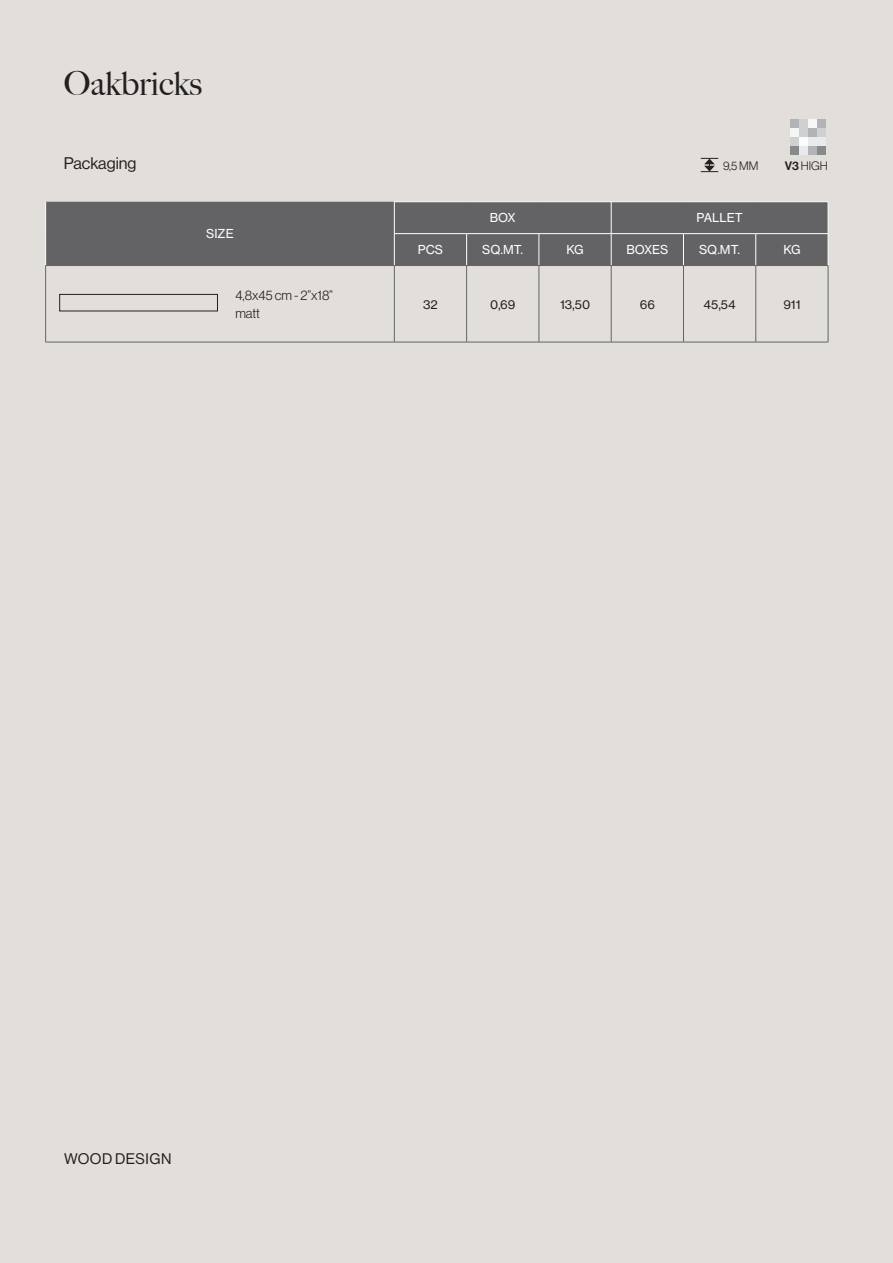
<style>
.page{position:relative;width:893px;height:1263px;background:#e2dfdb}
.page>*{position:absolute;margin:0;border:0;box-sizing:border-box;transform-origin:0 0}
.t1{font:500 33px "Big Caslon";color:#231f20}
.t2{font:16.5px "Neue Haas Display";color:#231f20}
.t3{font:15px "Neue Haas Display";letter-spacing:.03em;color:#231f20}
.t4{font:300 13.5px "Neue Haas Display";color:#231f20}
.t5{font:12.15px "N Haas Grotesk TX Pro 55 Rg";color:#fff}
.t6{font:12.15px "N Haas Grotesk TX Pro 55 Rg";color:#231f20}
.t7{font:300 12px "Neue Haas Display";color:#231f20}
.s1{font-family:"Neue Haas Display Mediu";font-weight:400}
</style>
<div class="page">
<svg style="left:701px;top:158px;width:17px;height:14px"></svg>
<div style="left:46px;top:202px;width:782px;height:63px;background:#636366"></div>
<hr style="left:828px;top:202px;width:1px;height:31px;background:#fff">
<hr style="left:466px;top:234px;width:1px;height:31px;background:#fff">
<hr style="left:539px;top:234px;width:1px;height:31px;background:#fff">
<hr style="left:611px;top:234px;width:1px;height:31px;background:#fff">
<hr style="left:683px;top:234px;width:1px;height:31px;background:#fff">
<hr style="left:755px;top:234px;width:1px;height:31px;background:#fff">
<hr style="left:828px;top:234px;width:1px;height:31px;background:#fff">
<hr style="left:45px;top:202px;width:1px;height:32px;background:#fff">
<hr style="left:45px;top:234px;width:1px;height:31px;background:#fff">
<hr style="left:394px;top:234px;width:1px;height:31px;background:#fff">
<hr style="left:611px;top:201px;width:72px;height:1px;background:#fff">
<hr style="left:683px;top:201px;width:73px;height:1px;background:#fff">
<hr style="left:756px;top:201px;width:72px;height:1px;background:#fff">
<hr style="left:611px;top:233px;width:72px;height:1px;background:#fff">
<hr style="left:683px;top:233px;width:73px;height:1px;background:#fff">
<hr style="left:756px;top:233px;width:72px;height:1px;background:#fff">
<hr style="left:394px;top:201px;width:73px;height:1px;background:#fff">
<hr style="left:394px;top:202px;width:1px;height:31px;background:#fff">
<hr style="left:467px;top:201px;width:72px;height:1px;background:#fff">
<hr style="left:539px;top:201px;width:72px;height:1px;background:#fff">
<hr style="left:611px;top:202px;width:1px;height:31px;background:#fff">
<hr style="left:394px;top:233px;width:73px;height:1px;background:#fff">
<hr style="left:467px;top:233px;width:72px;height:1px;background:#fff">
<hr style="left:539px;top:233px;width:72px;height:1px;background:#fff">
<hr style="left:46px;top:265px;width:348px;height:1px;background:#636366">
<hr style="left:45px;top:266px;width:1px;height:76px;background:#636366">
<hr style="left:394px;top:265px;width:73px;height:1px;background:#636366">
<hr style="left:394px;top:266px;width:1px;height:76px;background:#636366">
<hr style="left:467px;top:265px;width:72px;height:1px;background:#636366">
<hr style="left:466px;top:266px;width:1px;height:76px;background:#636366">
<hr style="left:539px;top:265px;width:72px;height:1px;background:#636366">
<hr style="left:539px;top:266px;width:1px;height:76px;background:#636366">
<hr style="left:611px;top:265px;width:72px;height:1px;background:#636366">
<hr style="left:611px;top:266px;width:1px;height:76px;background:#636366">
<hr style="left:683px;top:265px;width:73px;height:1px;background:#636366">
<hr style="left:683px;top:266px;width:1px;height:76px;background:#636366">
<hr style="left:756px;top:265px;width:72px;height:1px;background:#636366">
<hr style="left:755px;top:266px;width:1px;height:76px;background:#636366">
<hr style="left:828px;top:266px;width:1px;height:76px;background:#636366">
<hr style="left:46px;top:342px;width:348px;height:1px;background:#636366">
<hr style="left:394px;top:342px;width:73px;height:1px;background:#636366">
<hr style="left:467px;top:342px;width:72px;height:1px;background:#636366">
<hr style="left:539px;top:342px;width:72px;height:1px;background:#636366">
<hr style="left:611px;top:342px;width:72px;height:1px;background:#636366">
<hr style="left:683px;top:342px;width:73px;height:1px;background:#636366">
<hr style="left:756px;top:342px;width:72px;height:1px;background:#636366">
<div style="left:791px;top:119px;width:8px;height:9px;background:#b2b3b7"></div>
<div style="left:817px;top:119px;width:9px;height:9px;background:#b2b3b7"></div>
<div style="left:800px;top:119px;width:8px;height:9px;background:#cfd0d2"></div>
<div style="left:791px;top:128px;width:8px;height:8px;background:#f5f5f6"></div>
<div style="left:808px;top:128px;width:9px;height:8px;background:#b2b3b7"></div>
<div style="left:817px;top:128px;width:9px;height:8px;background:#cfd0d2"></div>
<div style="left:800px;top:137px;width:8px;height:8px;background:#fbfbfb"></div>
<div style="left:791px;top:146px;width:8px;height:8px;background:#87898c"></div>
<div style="left:808px;top:146px;width:9px;height:8px;background:#b2b3b7"></div>
<div style="left:817px;top:146px;width:9px;height:8px;background:#87898c"></div>
<div style="left:808px;top:119px;width:9px;height:9px;background:#f6f6f7"></div>
<div style="left:800px;top:128px;width:8px;height:8px;background:#cfd0d2"></div>
<div style="left:791px;top:137px;width:8px;height:8px;background:#cfd0d2"></div>
<div style="left:808px;top:137px;width:9px;height:8px;background:#e9eaeb"></div>
<div style="left:817px;top:137px;width:9px;height:8px;background:#e9eaeb"></div>
<div style="left:800px;top:146px;width:8px;height:8px;background:#e9eaeb"></div>
<div style="left:60px;top:294px;width:158px;height:17px;border:1px solid #231f20"></div>
<p class="t1" style="left:64px;top:56px;width:140px">Oakbricks</p>
<p class="t2" style="left:64px;top:154px;width:74px">Packaging</p>
<p class="t7" style="left:723px;top:159px;width:37px">9,5 MM</p>
<p class="t7" style="left:785px;top:159px;width:45px"><span class="s1">V3</span> HIGH</p>
<p class="t5" style="left:206px;top:226px;width:29px">SIZE</p>
<p class="t4" style="left:235px;top:288px;width:99px">4,8x45 cm - 2”x18”</p>
<p class="t4" style="left:235px;top:306px;width:26px">matt</p>
<p class="t5" style="left:490px;top:211px;width:27px">BOX</p>
<p class="t5" style="left:696px;top:211px;width:48px">PALLET</p>
<p class="t5" style="left:418px;top:242px;width:27px">PCS</p>
<p class="t5" style="left:482px;top:242px;width:42px">SQ.MT.</p>
<p class="t5" style="left:566px;top:242px;width:19px">KG</p>
<p class="t5" style="left:626px;top:242px;width:44px">BOXES</p>
<p class="t5" style="left:699px;top:242px;width:42px">SQ.MT.</p>
<p class="t5" style="left:783px;top:242px;width:19px">KG</p>
<p class="t6" style="left:423px;top:297px;width:16px">32</p>
<p class="t6" style="left:490px;top:297px;width:27px">0,69</p>
<p class="t6" style="left:560px;top:297px;width:32px">13,50</p>
<p class="t6" style="left:640px;top:297px;width:17px">66</p>
<p class="t6" style="left:704px;top:297px;width:34px">45,54</p>
<p class="t6" style="left:783px;top:297px;width:19px">911</p>
<p class="t3" style="left:64px;top:1150px;width:109px">WOOD DESIGN</p>
</div>
